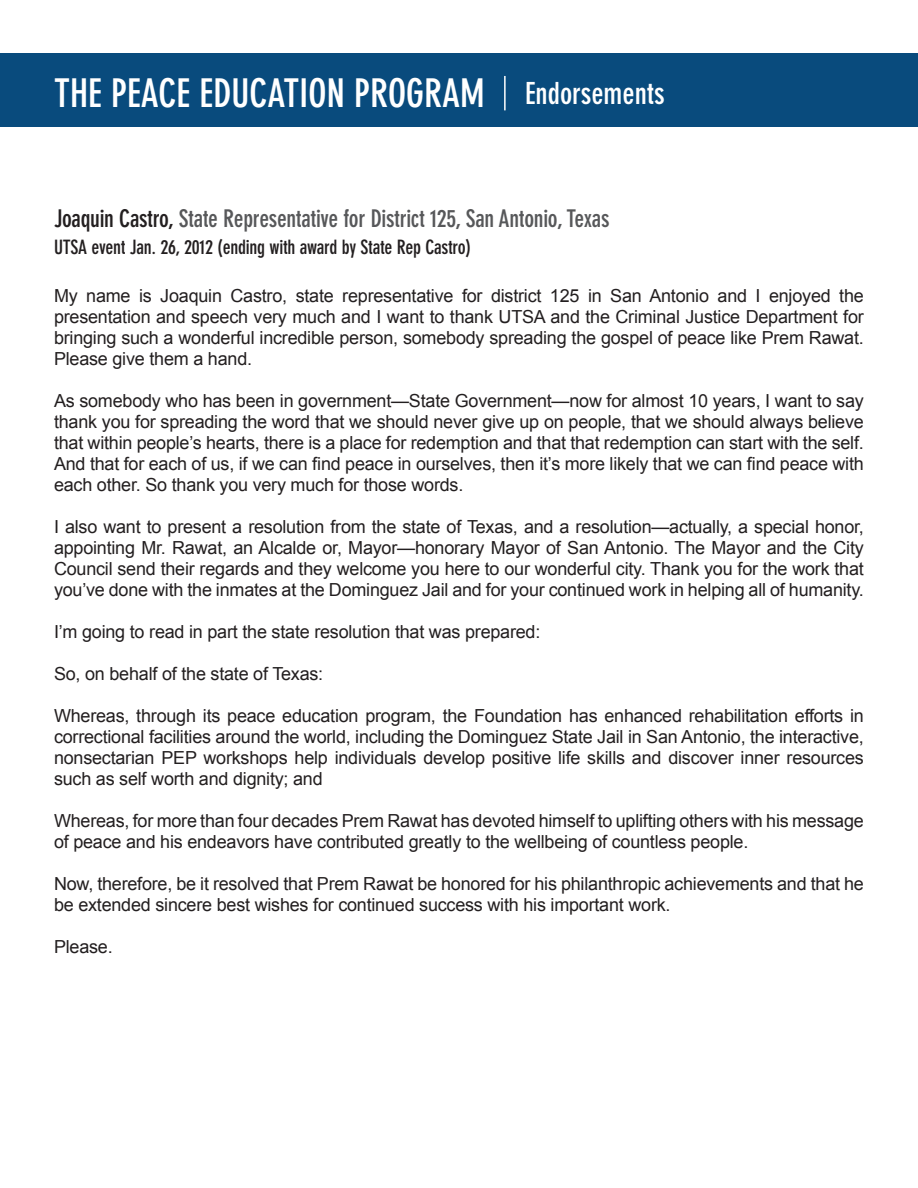
<style>
.page{position:relative;width:918px;height:1188px;background:#fff}
.page>*{position:absolute;margin:0;border:0;box-sizing:border-box;transform-origin:0 0}
.t1{font:700 condensed 39px "DIN Neuzeit Grotesk Std";color:#fff}
.t2{font:700 condensed 24px "DIN Neuzeit Grotesk Std";letter-spacing:-.01em;color:#57585a}
.t3{font:700 condensed 19.5px "DIN Neuzeit Grotesk Std";letter-spacing:-.01em;color:#231f20}
.t4{font:18px/21px "Arial";letter-spacing:-.01em;color:#231f20;text-align:justify}
.s1{font-size:30px}
.s2{color:#231f20}
</style>
<div class="page">
<div style="left:0;top:53px;width:918px;height:74px;background:#094b7d"></div>
<hr style="left:504px;top:76px;width:2px;height:34px;background:#fff">
<h1 class="t1" style="left:54px;top:71px;width:612px">THE PEACE EDUCATION PROGRAM <span class="s1">Endorsements</span></h1>
<p class="t2" style="left:54px;top:205px;width:557px"><span class="s2">Joaquin Castro,</span> State Representative for District 125, San Antonio, Texas</p>
<p class="t3" style="left:54px;top:236px;width:419px">UTSA event Jan. 26, 2012 (ending with award by State Rep Castro)</p>
<p class="t4" style="left:54px;top:285px;width:811px">My name is Joaquin Castro, state representative for district 125 in San Antonio and I enjoyed the presentation and speech very much and I want to thank UTSA and the Criminal Justice Department for bringing such a wonderful incredible person, somebody spreading the gospel of peace like Prem Rawat.<br>Please give them a hand.</p>
<p class="t4" style="left:54px;top:390px;width:811px">As somebody who has been in government—State Government—now for almost 10 years, I want to say thank you for spreading the word that we should never give up on people, that we should always believe that within people’s hearts, there is a place for redemption and that that redemption can start with the self.<br>And that for each of us, if we can find peace in ourselves, then it’s more likely that we can find peace with each other. So thank you very much for those words.</p>
<p class="t4" style="left:54px;top:516px;width:811px">I also want to present a resolution from the state of Texas, and a resolution—actually, a special honor, appointing Mr. Rawat, an Alcalde or, Mayor—honorary Mayor of San Antonio. The Mayor and the City Council send their regards and they welcome you here to our wonderful city. Thank you for the work that you’ve done with the inmates at the Dominguez Jail and for your continued work in helping all of humanity.</p>
<p class="t4" style="left:54px;top:621px;width:488px">I’m going to read in part the state resolution that was prepared:</p>
<p class="t4" style="left:54px;top:663px;width:271px">So, on behalf of the state of Texas:</p>
<p class="t4" style="left:54px;top:705px;width:811px">Whereas, through its peace education program, the Foundation has enhanced rehabilitation efforts in correctional facilities around the world, including the Dominguez State Jail in San Antonio, the interactive, nonsectarian PEP workshops help individuals develop positive life skills and discover inner resources such as self worth and dignity; and</p>
<p class="t4" style="left:54px;top:810px;width:811px">Whereas, for more than four decades Prem Rawat has devoted himself to uplifting others with his message of peace and his endeavors have contributed greatly to the wellbeing of countless people.</p>
<p class="t4" style="left:54px;top:873px;width:811px">Now, therefore, be it resolved that Prem Rawat be honored for his philanthropic achievements and that he be extended sincere best wishes for continued success with his important work.</p>
<p class="t4" style="left:54px;top:936px;width:60px">Please.</p>
</div>
